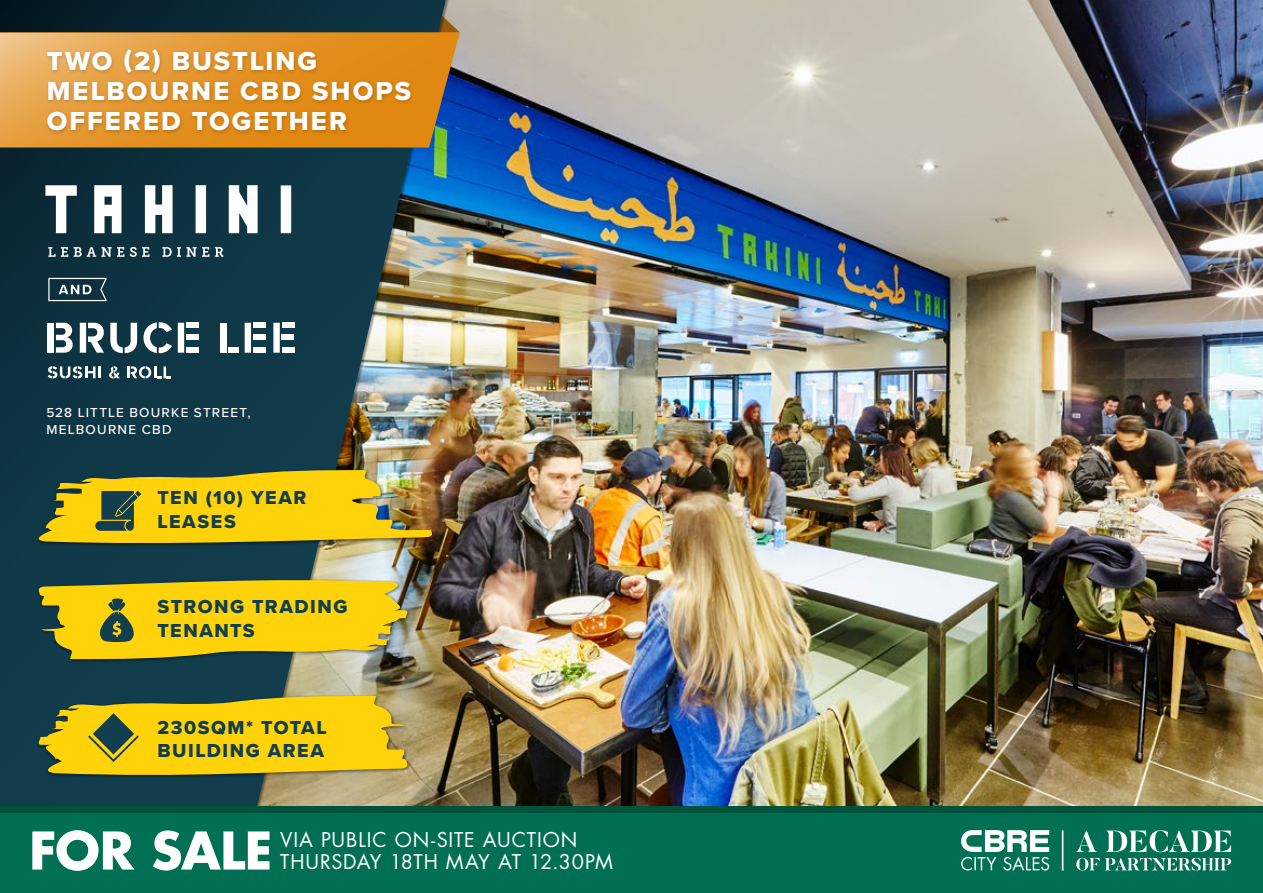
<style>
.page{position:relative;width:1263px;height:893px;background:#fff}
.page>*{position:absolute;margin:0;border:0;box-sizing:border-box;transform-origin:0 0}
.t1{font:27px/30px "Proxima Nova Extrabld";letter-spacing:.075em;color:#fff}
.t2{font:19.8px/22.6px "Futura";letter-spacing:.04em;color:#fff}
.t3{font:19.5px/23.9px "Proxima Nova Extrabld";letter-spacing:.075em;color:#123e4e}
.t4{font:500 13.5px/16.5px "Proxima Nova";letter-spacing:.09em;color:#fff}
</style>
<div class="page">
<img style="left:452px;top:0;width:811px;height:806px">
<svg style="left:452px;top:16px;width:8px;height:16px"></svg>
<img style="left:0;top:0;width:449px;height:806px">
<div style="left:0;top:808px;width:1263px;height:85px;background:#006f53"></div>
<svg style="left:32px;top:830px;width:237px;height:41px"></svg>
<svg style="left:961px;top:830px;width:270px;height:40px"></svg>
<svg style="left:45px;top:185px;width:246px;height:48px"></svg>
<svg style="left:48px;top:247px;width:175px;height:10px;background:#58717a"></svg>
<svg style="left:128px;top:366px;width:43px;height:12px"></svg>
<svg style="left:109px;top:366px;width:11px;height:12px"></svg>
<svg style="left:48px;top:366px;width:53px;height:12px"></svg>
<div style="left:48px;top:323px;width:6px;height:30px;background:#fff"></div>
<svg style="left:56px;top:323px;width:17px;height:30px"></svg>
<svg style="left:273px;top:323px;width:7px;height:30px"></svg>
<div style="left:282px;top:335px;width:12px;height:5px;background:#fff"></div>
<div style="left:282px;top:347px;width:13px;height:6px;background:#fff"></div>
<div style="left:282px;top:323px;width:13px;height:5px;background:#fff"></div>
<div style="left:253px;top:335px;width:13px;height:5px;background:#fff"></div>
<svg style="left:245px;top:323px;width:6px;height:30px"></svg>
<div style="left:253px;top:323px;width:13px;height:5px;background:#fff"></div>
<div style="left:253px;top:347px;width:13px;height:6px;background:#fff"></div>
<div style="left:220px;top:323px;width:6px;height:30px;background:#fff"></div>
<div style="left:228px;top:347px;width:11px;height:6px;background:#fff"></div>
<svg style="left:178px;top:323px;width:6px;height:30px"></svg>
<div style="left:186px;top:335px;width:13px;height:5px;background:#fff"></div>
<div style="left:186px;top:323px;width:13px;height:5px;background:#fff"></div>
<div style="left:186px;top:347px;width:13px;height:6px;background:#fff"></div>
<svg style="left:143px;top:322px;width:29px;height:31px"></svg>
<svg style="left:110px;top:323px;width:27px;height:30px"></svg>
<svg style="left:80px;top:323px;width:24px;height:30px"></svg>
<svg style="left:48px;top:277px;width:60px;height:25px"></svg>
<div style="left:0;top:806px;width:1263px;height:7px;background:#00523b"></div>
<svg style="left:0;top:33px;width:459px;height:114px;background:#d4943e"></svg>
<div style="left:44px;top:47px;width:371px;height:89px;background:#000;opacity:.2"></div>
<div style="left:37px;top:578px;width:374px;height:85px;background:#000;opacity:.5"></div>
<svg style="left:31px;top:577px;width:379px;height:82px;background:#cfb41f"></svg>
<div style="left:37px;top:468px;width:399px;height:79px;background:#000;opacity:.5"></div>
<img style="left:31px;top:470px;width:404px;height:76px">
<div style="left:37px;top:694px;width:374px;height:85px;background:#000;opacity:.5"></div>
<svg style="left:37px;top:696px;width:378px;height:82px;background:#d0b31c"></svg>
<h1 class="t1" style="left:47px;top:46px;width:366px">TWO (2) BUSTLING<br>MELBOURNE CBD SHOPS<br>OFFERED TOGETHER</h1>
<p class="t4" style="left:46px;top:404px;width:206px">528 LITTLE BOURKE STREET,<br>MELBOURNE CBD</p>
<p class="t3" style="left:158px;top:485px;width:150px">TEN (10) YEAR<br>LEASES</p>
<p class="t3" style="left:158px;top:594px;width:191px">STRONG TRADING<br>TENANTS</p>
<p class="t3" style="left:158px;top:715px;width:171px">230SQM* TOTAL<br>BUILDING AREA</p>
<p class="t2" style="left:280px;top:828px;width:334px">VIA PUBLIC ON-SITE AUCTION<br>THURSDAY 18TH MAY AT 12.30PM</p>
</div>
